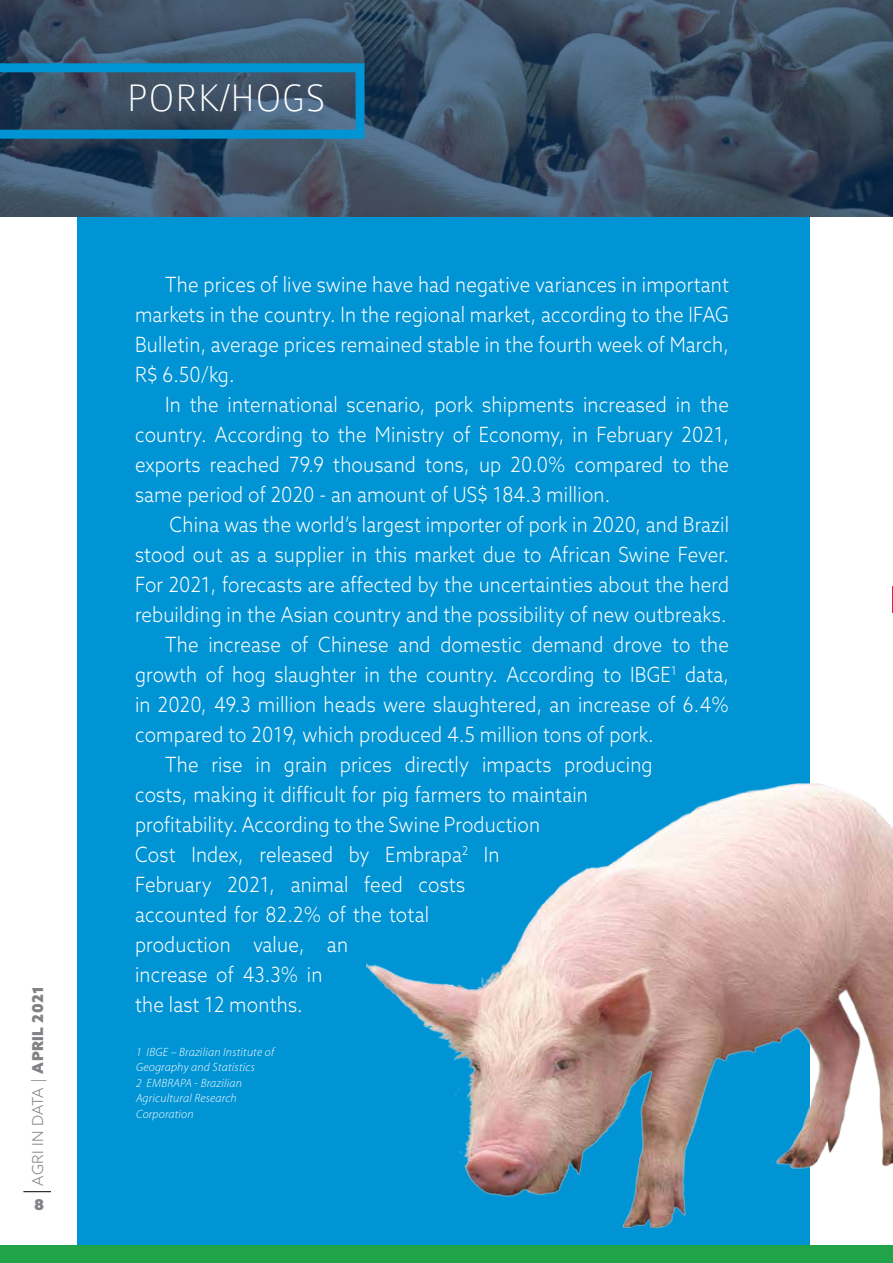
<style>
.page{position:relative;width:893px;height:1263px;background:#fff}
.page>*{position:absolute;margin:0;border:0;box-sizing:border-box;transform-origin:0 0}
.t1{font:100 40.95px "Colaborate";letter-spacing:.025em;color:#fff;scale:.95 1}
.t2{font:300 21px/30px "Azo Sans";letter-spacing:.01em;color:#fff;text-align:justify;scale:.89 1}
.t3{font:300 15px "Azo Sans";color:#808285}
.t4{font:900 15px "Azo Sans";color:#808285}
.t5{font:italic 300 12px/15.6px "Myriad Pro";letter-spacing:.02em;color:#fff}
.s1{font-weight:900}
</style>
<div class="page">
<svg style="left:23px;top:1191px;width:28px;height:1px"></svg>
<div style="left:0;top:1245px;width:893px;height:18px;background:#21a349"></div>
<div style="left:78px;top:202px;width:732px;height:1043px;background:#0094d5"></div>
<svg style="left:0;top:0;width:893px;height:217px;background:#3e5166"></svg>
<svg style="left:0;top:63px;width:364px;height:76px;background:#2d6180"></svg>
<img style="left:366px;top:783px;width:527px;height:445px">
<svg style="left:892px;top:586px;width:1px;height:27px"></svg>
<p class="t3" style="left:28px;top:1185px;width:201px;rotate:-90deg">AGRI IN DATA | <span class="s1">APRIL 2021</span></p>
<p class="t4" style="left:34px;top:1194px;width:12px">8</p>
<h1 class="t1" style="left:127px;top:77px;width:211px">PORK/HOGS</h1>
<p class="t2" style="left:135px;top:269px;width:669px;text-indent:30px">The prices of live swine have had negative variances in important markets in the country. In the regional market, according to the IFAG Bulletin, average prices remained stable in the fourth week of March, R$ 6.50/kg.</p>
<p class="t2" style="left:135px;top:389px;width:669px;text-indent:30px">In the international scenario, pork shipments increased in the country. According to the Ministry of Economy, in February 2021, exports reached 79.9 thousand tons, up 20.0% compared to the same period of 2020 - an amount of US$ 184.3 million.</p>
<p class="t2" style="left:170px;top:509px;width:630px">China was the world’s largest importer of pork in 2020, and Brazil</p>
<p class="t2" style="left:135px;top:539px;width:669px">stood out as a supplier in this market due to African Swine Fever.</p>
<p class="t2" style="left:135px;top:569px;width:669px">For 2021, forecasts are affected by the uncertainties about the herd</p>
<p class="t2" style="left:135px;top:599px;width:666px">rebuilding in the Asian country and the possibility of new outbreaks.</p>
<p class="t2" style="left:165px;top:629px;width:635px">The increase of Chinese and domestic demand drove to the</p>
<p class="t2" style="left:135px;top:659px;width:669px">growth of hog slaughter in the country. According to IBGE<sup>1</sup> data,</p>
<p class="t2" style="left:135px;top:689px;width:669px">in 2020, 49.3 million heads were slaughtered, an increase of 6.4%</p>
<p class="t2" style="left:135px;top:719px;width:584px">compared to 2019, which produced 4.5 million tons of pork.</p>
<p class="t2" style="left:165px;top:749px;width:549px">The rise in grain prices directly impacts producing</p>
<p class="t2" style="left:135px;top:779px;width:510px">costs, making it difficult for pig farmers to maintain</p>
<p class="t2" style="left:135px;top:809px;width:457px">profitability. According to the Swine Production</p>
<p class="t2" style="left:135px;top:839px;width:411px">Cost Index, released by Embrapa<sup>2</sup> In</p>
<p class="t2" style="left:135px;top:869px;width:372px">February 2021, animal feed costs</p>
<p class="t2" style="left:135px;top:899px;width:332px">accounted for 82.2% of the total</p>
<p class="t2" style="left:135px;top:929px;width:241px">production value, an</p>
<p class="t2" style="left:135px;top:959px;width:212px">increase of 43.3% in</p>
<p class="t2" style="left:135px;top:989px;width:190px">the last 12 months.</p>
<p class="t5" style="left:136px;top:1044px;width:139px">1 IBGE – Brazilian Institute of<br>Geography and Statistics<br>2 EMBRAPA - Brazilian<br>Agricultural Research<br>Corporation</p>
</div>
